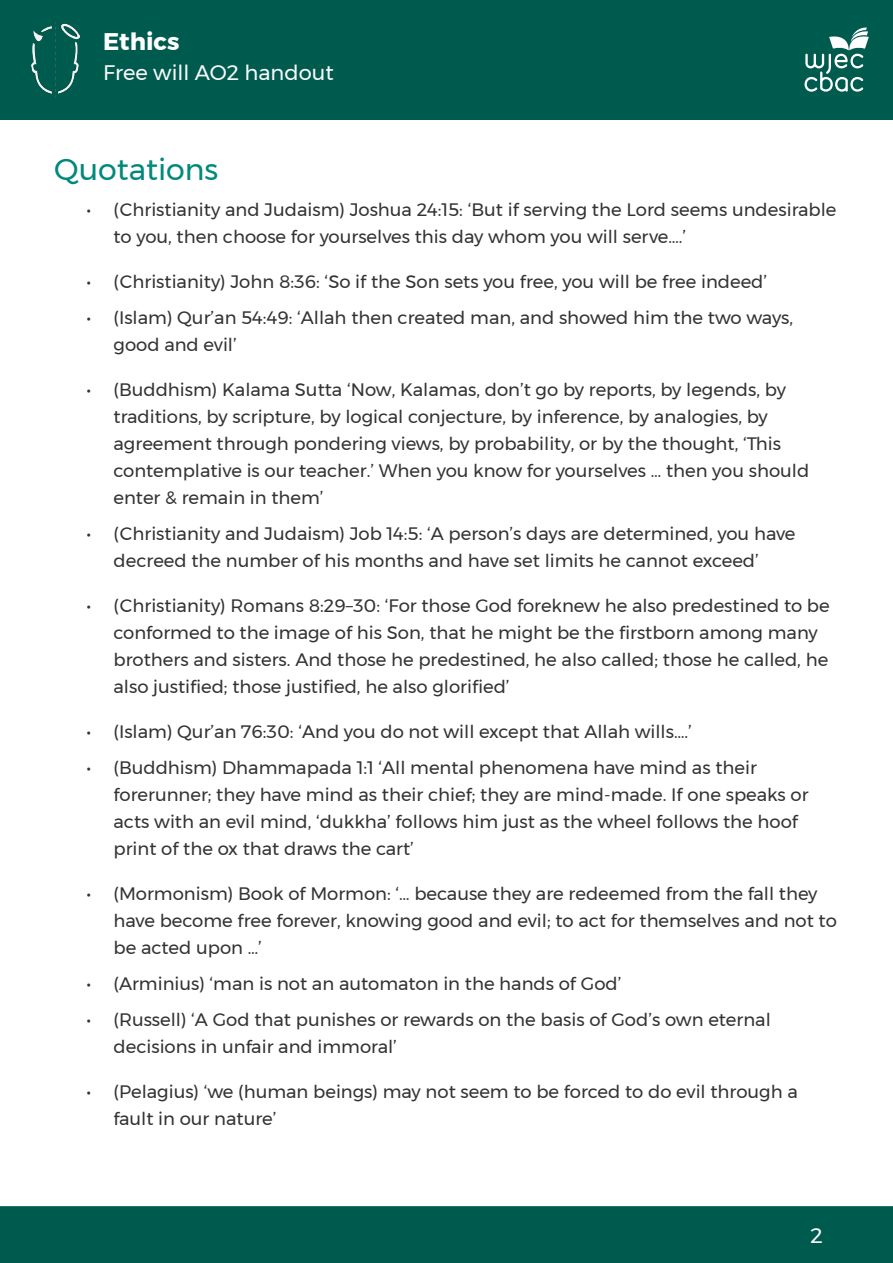
<style>
.page{position:relative;width:893px;height:1263px;background:#fff}
.page>*{position:absolute;margin:0;border:0;box-sizing:border-box;transform-origin:0 0}
.t1{font:30px "Montserrat";color:#00897b}
.t2{font:700 24px "Montserrat";color:#fff}
.t3{font:21px "Montserrat";color:#f9f9f9}
.t4{font:21px "Montserrat";color:#fff}
.t5{font:18px/27px "Montserrat";color:#333}
</style>
<div class="page">
<div style="left:0;top:1206px;width:893px;height:57px;background:#005b4f"></div>
<div style="left:0;top:0;width:893px;height:119px;background:#005b4f"></div>
<img style="left:32px;top:23px;width:48px;height:73px">
<svg style="left:804px;top:27px;width:65px;height:65px"></svg>
<h2 class="t2" style="left:103px;top:22px;width:78px">Ethics</h2>
<p class="t3" style="left:103px;top:56px;width:232px">Free will AO2 handout</p>
<p class="t1" style="left:54px;top:146px;width:166px">Quotations</p>
<p class="t5" style="left:114px;top:196px;width:724px;text-indent:-27px">• (Christianity and Judaism) Joshua 24:15: ‘But if serving the Lord seems undesirable to you, then choose for yourselves this day whom you will serve….’</p>
<p class="t5" style="left:87px;top:268px;width:682px">• (Christianity) John 8:36: ‘So if the Son sets you free, you will be free indeed’</p>
<p class="t5" style="left:114px;top:304px;width:681px;text-indent:-27px">• (Islam) Qur’an 54:49: ‘Allah then created man, and showed him the two ways, good and evil’</p>
<p class="t5" style="left:114px;top:376px;width:697px;text-indent:-27px">• (Buddhism) Kalama Sutta ‘Now, Kalamas, don’t go by reports, by legends, by traditions, by scripture, by logical conjecture, by inference, by analogies, by agreement through pondering views, by probability, or by the thought, ‘This contemplative is our teacher.’ When you know for yourselves … then you should enter &amp; remain in them’</p>
<p class="t5" style="left:87px;top:520px;width:710px;text-align:center">• (Christianity and Judaism) Job 14:5: ‘A person’s days are determined, you have decreed the number of his months and have set limits he cannot exceed’</p>
<p class="t5" style="left:114px;top:592px;width:718px;text-indent:-27px">• (Christianity) Romans 8:29–30: ‘For those God foreknew he also predestined to be conformed to the image of his Son, that he might be the firstborn among many brothers and sisters. And those he predestined, he also called; those he called, he also justified; those justified, he also glorified’</p>
<p class="t5" style="left:87px;top:718px;width:607px">• (Islam) Qur’an 76:30: ‘And you do not will except that Allah wills….’</p>
<p class="t5" style="left:114px;top:754px;width:697px;text-indent:-27px">• (Buddhism) Dhammapada 1:1 ‘All mental phenomena have mind as their forerunner; they have mind as their chief; they are mind-made. If one speaks or acts with an evil mind, ‘dukkha’ follows him just as the wheel follows the hoof print of the ox that draws the cart’</p>
<p class="t5" style="left:114px;top:880px;width:725px;text-indent:-27px">• (Mormonism) Book of Mormon: ‘… because they are redeemed from the fall they have become free forever, knowing good and evil; to act for themselves and not to be acted upon …’</p>
<p class="t5" style="left:87px;top:970px;width:536px">• (Arminius) ‘man is not an automaton in the hands of God’</p>
<p class="t5" style="left:114px;top:1006px;width:659px;text-indent:-27px">• (Russell) ‘A God that punishes or rewards on the basis of God’s own eternal decisions in unfair and immoral’</p>
<p class="t5" style="left:114px;top:1078px;width:686px;text-indent:-27px">• (Pelagius) ‘we (human beings) may not seem to be forced to do evil through a fault in our nature’</p>
<p class="t4" style="left:811px;top:1219px;width:14px">2</p>
</div>
